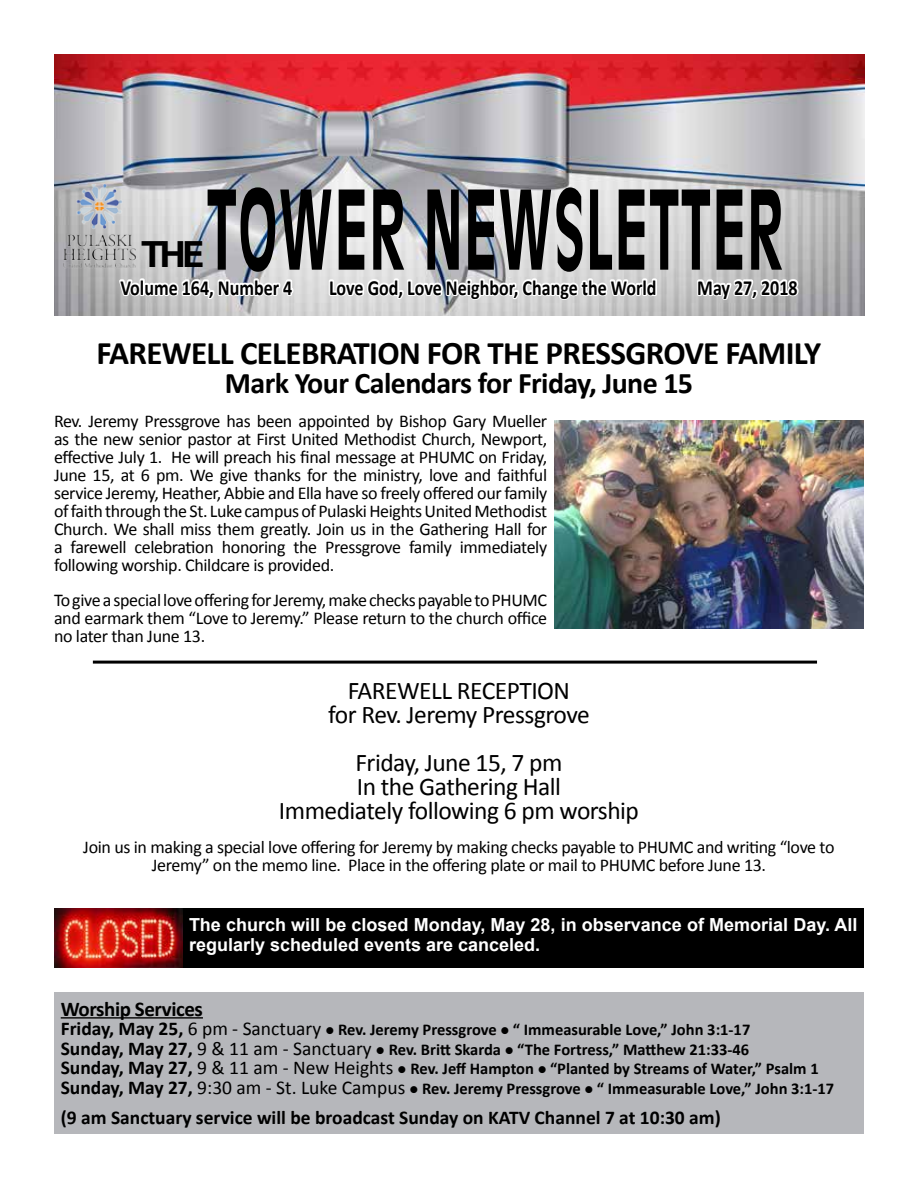
<style>
.page{position:relative;width:918px;height:1188px;background:#fff}
.page>*{position:absolute;margin:0;border:0;box-sizing:border-box;transform-origin:0 0}
.t1{font:700 108px "Antique Olive";letter-spacing:.03em;color:#000;scale:.5 1}
.t2{font:700 36px "Univers";color:#000}
.t3{font:700 33px "Calibri";letter-spacing:-.02em;color:#000}
.t4{font:700 30px "Calibri";letter-spacing:-.02em;color:#000}
.t5{font:25.5px/24px "Calibri";letter-spacing:-.02em;color:#000;text-align:center}
.t6{font:700 21.6px "Calibri";color:#000;scale:.83 1}
.t7{font:700 21px "Calibri";letter-spacing:-.02em;color:#000}
.t8{font:700 19.5px "Calibri";color:#000}
.t9{font:18px/18px "Calibri";letter-spacing:-.02em;color:#000;text-align:justify}
.t10{font:700 18px/19.5px "Arial";color:#fff}
.t11{font:700 16.5px/19.5px "Calibri";color:#000}
.s1{font-size:19.5px}
.s2{font-weight:400;font-size:19.5px}
</style>
<div class="page">
<img style="left:54px;top:54px;width:810px;height:261px">
<div style="left:54px;top:992px;width:810px;height:142px;background:#b6b7bb"></div>
<hr style="left:61px;top:1017px;width:142px;height:2px;background:#000">
<img style="left:62px;top:185px;width:75px;height:86px">
<svg style="left:118px;top:258px;width:178px;height:57px"></svg>
<svg style="left:326px;top:255px;width:332px;height:61px"></svg>
<svg style="left:694px;top:262px;width:107px;height:54px"></svg>
<div style="left:183px;top:908px;width:681px;height:60px;background:#000"></div>
<img style="left:54px;top:908px;width:129px;height:60px">
<hr style="left:93px;top:661px;width:724px;height:3px;background:#000">
<img style="left:554px;top:421px;width:310px;height:207px">
<h1 class="t1" style="left:207px;top:164px;width:1154px">TOWER NEWSLETTER</h1>
<p class="t6" style="left:329px;top:274px;width:396px">Love God, Love Neighbor, Change the World</p>
<p class="t6" style="left:697px;top:274px;width:122px">May 27, 2018</p>
<h2 class="t2" style="left:141px;top:233px;width:64px">THE</h2>
<p class="t6" style="left:120px;top:274px;width:209px">Volume 164, Number 4</p>
<h3 class="t3" style="left:97px;top:332px;width:726px">FAREWELL CELEBRATION FOR THE PRESSGROVE FAMILY</h3>
<h3 class="t4" style="left:225px;top:364px;width:470px">Mark Your Calendars for Friday, June 15</h3>
<p class="t9" style="left:54px;top:412px;width:495px">Rev. Jeremy Pressgrove has been appointed by Bishop Gary Mueller as the new senior pastor at First United Methodist Church, Newport, effective July 1. He will preach his final message at PHUMC on Friday, June 15, at 6 pm. We give thanks for the ministry, love and faithful service Jeremy, Heather, Abbie and Ella have so freely offered our family of faith through the St. Luke campus of Pulaski Heights United Methodist Church. We shall miss them greatly. Join us in the Gathering Hall for a farewell celebration honoring the Pressgrove family immediately following worship. Childcare is provided.</p>
<p class="t9" style="left:54px;top:591px;width:495px">To give a special love offering for Jeremy, make checks payable to PHUMC and earmark them “Love to Jeremy.” Please return to the church office no later than June 13.</p>
<h3 class="t5" style="left:328px;top:678px;width:263px">FAREWELL RECEPTION<br>for Rev. Jeremy Pressgrove</h3>
<h3 class="t5" style="left:279px;top:750px;width:362px">Friday, June 15, 7 pm<br>In the Gathering Hall<br>Immediately following 6 pm worship</h3>
<p class="t9" style="left:83px;top:838px;width:753px;text-align:center">Join us in making a special love offering for Jeremy by making checks payable to PHUMC and writing “love to<br>Jeremy” on the memo line. Place in the offering plate or mail to PHUMC before June 13.</p>
<p class="t10" style="left:189px;top:916px;width:670px">The church will be closed Monday, May 28, in observance of Memorial Day. All regularly scheduled events are canceled.</p>
<p class="t7" style="left:61px;top:995px;width:144px">Worship Services</p>
<p class="t11" style="left:61px;top:1020px;width:775px"><span class="s1">Friday, May 25,</span> <span class="s2">6 pm - Sanctuary</span> ● Rev. Jeremy Pressgrove ● “ Immeasurable Love,” John 3:1-17<br><span class="s1">Sunday, May 27,</span> <span class="s2">9 &amp; 11 am - Sanctuary</span> ● Rev. Britt Skarda ● “The Fortress,” Matthew 21:33-46<br><span class="s1">Sunday, May 27,</span> <span class="s2">9 &amp; 11 am - New Heights</span> ● Rev. Jeff Hampton ● “Planted by Streams of Water,” Psalm 1<br><span class="s1">Sunday, May 27,</span> <span class="s2">9:30 am - St. Luke Campus</span> ● Rev. Jeremy Pressgrove ● “ Immeasurable Love,” John 3:1-17</p>
<p class="t8" style="left:61px;top:1105px;width:662px">(9 am Sanctuary service will be broadcast Sunday on KATV Channel 7 at 10:30 am)</p>
</div>
